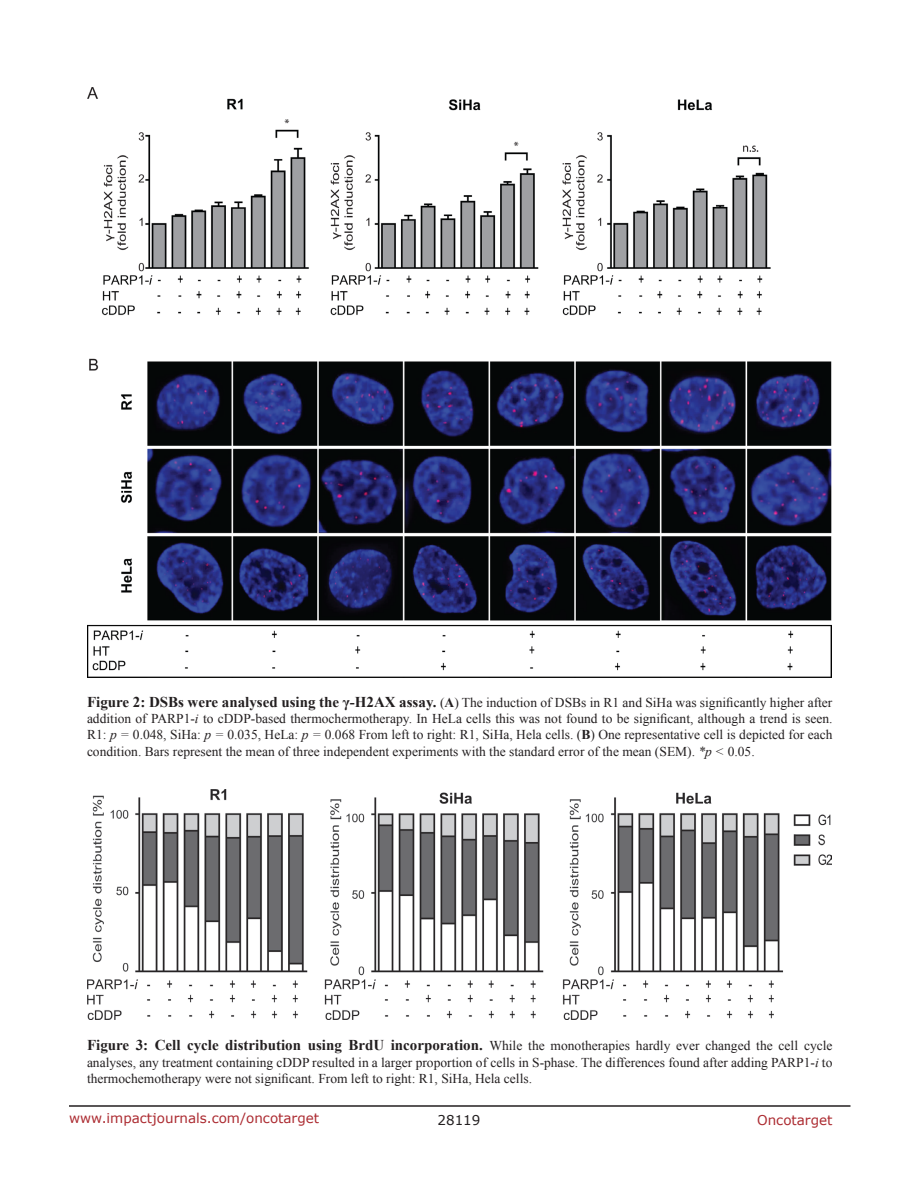
<style>
.page{position:relative;width:918px;height:1188px;background:#fff}
.page>*{position:absolute;margin:0;border:0;box-sizing:border-box;transform-origin:0 0}
.FigureText{font:700 15px "Times New Roman";color:#231f20}
.FigureText-2{font:13.5px/16.2px "Times New Roman";color:#231f20;text-align:justify}
.t1{font:13.5px "Verdana";color:#ac2b31}
.t2{font:13.5px "Verdana";color:#231f20}
.s1{font-weight:700;font-size:15px}
.s2{font-weight:700}
.s3{font-style:italic}
.s4{font-weight:400;font-size:13.5px}
</style>
<div class="page">
<hr style="left:69px;top:1105px;width:781px;height:2px;background:#231f20">
<img style="left:88px;top:87px;width:744px;height:590px">
<img style="left:88px;top:789px;width:744px;height:231px">
<p class="FigureText-2" style="left:87px;top:694px;width:747px"><span class="s1">Figure 2: DSBs were analysed using the γ-H2AX assay.</span> (<span class="s2">A</span>) The induction of DSBs in R1 and SiHa was significantly higher after addition of PARP1-<span class="s3">i</span> to cDDP-based thermochermotherapy. In HeLa cells this was not found to be significant, although a trend is seen.<br>R1: <span class="s3">p =</span> 0.048, SiHa: <span class="s3">p =</span> 0.035, HeLa: <span class="s3">p =</span> 0.068 From left to right: R1, SiHa, Hela cells. (<span class="s2">B</span>) One representative cell is depicted for each condition. Bars represent the mean of three independent experiments with the standard error of the mean (SEM). <span class="s3">*p &lt;</span> 0.05.</p>
<p class="FigureText" style="left:87px;top:1035px;width:747px">Figure 3: Cell cycle distribution using BrdU incorporation. <span class="s4">While the monotherapies hardly ever changed the cell cycle</span></p>
<p class="FigureText-2" style="left:87px;top:1054px;width:747px">analyses, any treatment containing cDDP resulted in a larger proportion of cells in S-phase. The differences found after adding PARP1-<span class="s3">i</span> to thermochemotherapy were not significant. From left to right: R1, SiHa, Hela cells.</p>
<p class="t1" style="left:69px;top:1109px;width:252px">www.impactjournals.com/oncotarget</p>
<p class="t2" style="left:438px;top:1111px;width:44px">28119</p>
<p class="t1" style="left:757px;top:1111px;width:77px">Oncotarget</p>
</div>
